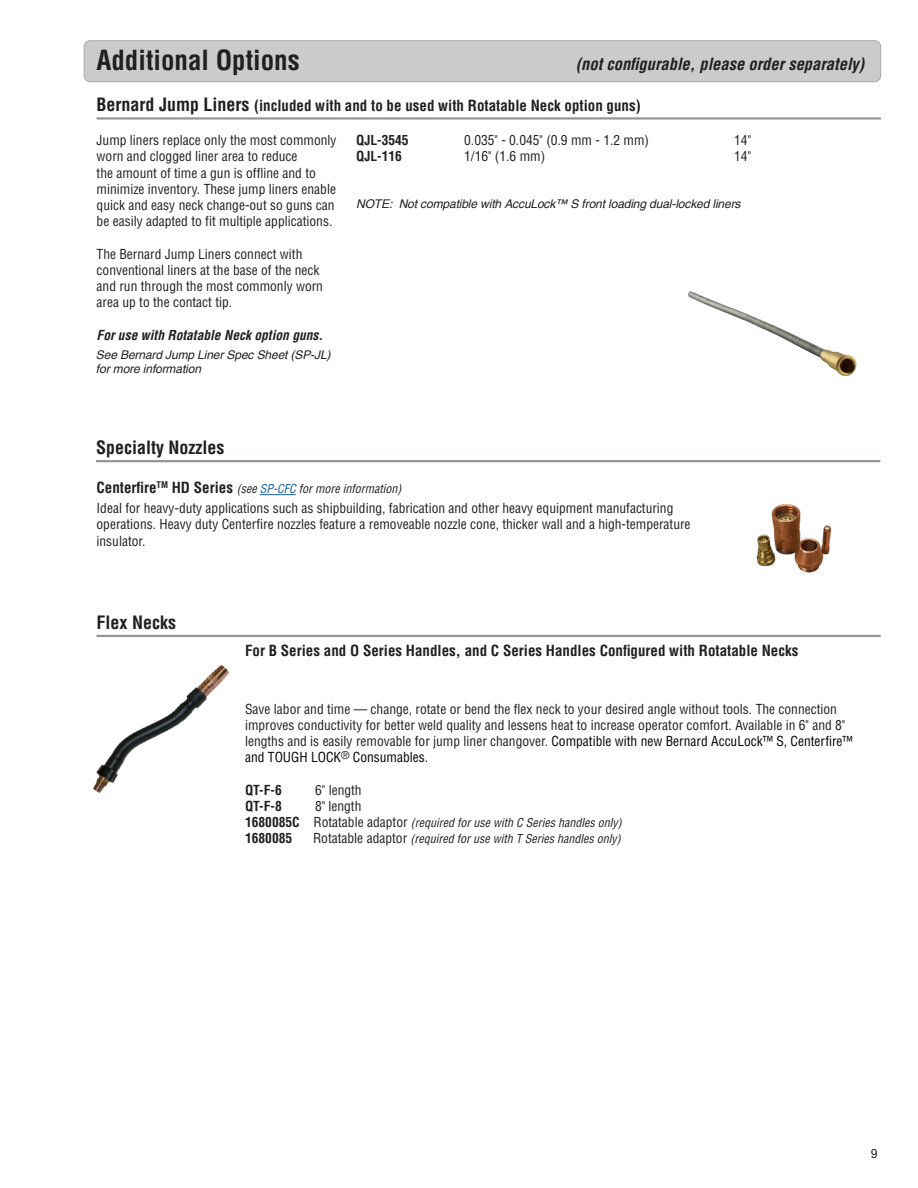
<style>
.page{position:relative;width:918px;height:1188px;background:#fff}
.page>*{position:absolute;margin:0;border:0;box-sizing:border-box;transform-origin:0 0}
.Header__Grey_Bar{font:700 condensed 27px "Helvetica LT Std";color:#231f20}
.Sub_Heading_Large__over_line{font:700 condensed 18px "Helvetica LT Std";color:#231f20}
.Header__Grey_Bar-2{font:italic 700 condensed 16.5px "Helvetica LT Std";color:#231f20}
.Sub_Heading_Small{font:700 condensed 15px "Helvetica LT Std";color:#231f20}
.Sub_Heading_Large__over_line-2{font:700 condensed 15px "Helvetica LT Std";color:#231f20}
.Data_Type{font:condensed 13.5px/16.2px "Helvetica LT Std";color:#231f20}
.Data_Type-2{font:700 condensed 13.5px "Helvetica LT Std";color:#231f20}
.Data_Type-3{font:italic 700 condensed 13.5px "Helvetica LT Std";color:#231f20}
.t1{font:condensed 12.15px "Helvetica";color:#231f20;scale:1.11 1}
.Data_Type-4{font:italic condensed 12px "Helvetica LT Std";color:#231f20}
.Data_Type-5{font:italic 12px "Helvetica";letter-spacing:-.01em;color:#231f20}
.Notes__Italics{font:italic 12px/14.4px "Helvetica";letter-spacing:-.01em;color:#231f20}
.Sub_Heading_Small-2{font:italic condensed 12px "Helvetica LT Std";color:#231f20}
.s1{font-size:18px}
.s2{font-weight:700;font-style:normal;font-size:15px}
.s3{color:#175d9e}
.s4{color:#040503}
.s5{font-weight:700;font-style:normal;font-size:13.5px}
.s6{font-style:normal;font-size:13.5px}
</style>
<div class="page">
<hr style="left:97px;top:635px;width:784px;height:2px;background:#939598">
<img style="left:93px;top:634px;width:174px;height:159px">
<hr style="left:96px;top:460px;width:784px;height:2px;background:#939598">
<div style="left:84px;top:41px;width:797px;height:41px;background:#cbcbcb;border-radius:6px"></div>
<div style="left:84px;top:40px;width:797px;height:42px;border:1px solid #a7aaac;border-radius:6px"></div>
<hr style="left:97px;top:117px;width:784px;height:3px;background:#939598">
<img style="left:688px;top:291px;width:31px;height:19px">
<hr style="left:260px;top:494px;width:36px;height:1px;background:#175d9e">
<img style="left:756px;top:503px;width:76px;height:70px">
<p class="Header__Grey_Bar" style="left:96px;top:43px;width:205px">Additional Options</p>
<p class="Header__Grey_Bar-2" style="left:576px;top:53px;width:290px">(not configurable, please order separately)</p>
<p class="Sub_Heading_Large__over_line-2" style="left:97px;top:96px;width:546px"><span class="s1">Bernard Jump Liners</span> (included with and to be used with Rotatable Neck option guns)</p>
<p class="Data_Type" style="left:97px;top:132px;width:241px">Jump liners replace only the most commonly worn and clogged liner area to reduce<br>the amount of time a gun is offline and to minimize inventory. These jump liners enable quick and easy neck change-out so guns can be easily adapted to fit multiple applications.</p>
<p class="Data_Type" style="left:97px;top:246px;width:228px">The Bernard Jump Liners connect with conventional liners at the base of the neck and run through the most commonly worn area up to the contact tip.</p>
<p class="Data_Type-3" style="left:97px;top:326px;width:228px">For use with Rotatable Neck option guns.</p>
<p class="Data_Type-2" style="left:356px;top:132px;width:54px">QJL-3545</p>
<p class="Data_Type" style="left:464px;top:132px;width:186px">0.035" - 0.045" (0.9 mm - 1.2 mm)</p>
<p class="Data_Type" style="left:734px;top:132px;width:18px">14"</p>
<p class="Data_Type-2" style="left:356px;top:148px;width:47px">QJL-116</p>
<p class="Data_Type" style="left:464px;top:148px;width:82px">1/16" (1.6 mm)</p>
<p class="Data_Type" style="left:734px;top:148px;width:18px">14"</p>
<p class="Data_Type-5" style="left:356px;top:197px;width:386px">NOTE: Not compatible with AccuLock™ S front loading dual-locked liners</p>
<p class="Notes__Italics" style="left:96px;top:348px;width:236px">See Bernard Jump Liner Spec Sheet (SP-JL) for more information</p>
<p class="Sub_Heading_Large__over_line" style="left:96px;top:436px;width:130px">Specialty Nozzles</p>
<p class="Sub_Heading_Small-2" style="left:97px;top:482px;width:306px"><span class="s2">Centerfire</span><sup>TM</sup> <span class="s2">HD Series</span> (see <span class="s3">SP-CFC</span> for more information)</p>
<p class="Data_Type" style="left:97px;top:500px;width:596px">Ideal for heavy-duty applications such as shipbuilding, fabrication and other heavy equipment manufacturing operations. Heavy duty Centerfire nozzles feature a removeable nozzle cone, thicker wall and a high-temperature insulator.</p>
<p class="Sub_Heading_Large__over_line" style="left:97px;top:611px;width:81px">Flex Necks</p>
<p class="Sub_Heading_Small" style="left:245px;top:641px;width:555px">For B Series and O Series Handles, and C Series Handles Configured with Rotatable Necks</p>
<p class="Data_Type" style="left:245px;top:701px;width:609px">Save labor and time — change, rotate or bend the flex neck to your desired angle without tools. The connection improves conductivity for better weld quality and lessens heat to increase operator comfort. Available in 6" and 8" lengths and is easily removable for jump liner changover. <span class="s4">Compatible with new Bernard AccuLock™ S, Centerfire™ and TOUGH LOCK</span><sup>®</sup> <span class="s4">Consumables.</span></p>
<p class="Data_Type-2" style="left:245px;top:781px;width:38px">QT-F-6</p>
<p class="Data_Type" style="left:315px;top:782px;width:48px">6" length</p>
<p class="Data_Type-2" style="left:245px;top:798px;width:38px">QT-F-8</p>
<p class="Data_Type" style="left:315px;top:798px;width:48px">8" length</p>
<p class="Data_Type-4" style="left:245px;top:815px;width:378px"><span class="s5">1680085C</span> <span class="s6">Rotatable adaptor</span> (required for use with C Series handles only)</p>
<p class="Data_Type-2" style="left:245px;top:830px;width:49px">1680085</p>
<p class="Data_Type-4" style="left:313px;top:831px;width:309px"><span class="s6">Rotatable adaptor</span> (required for use with T Series handles only)</p>
<p class="t1" style="left:871px;top:1146px;width:8px">9</p>
</div>
